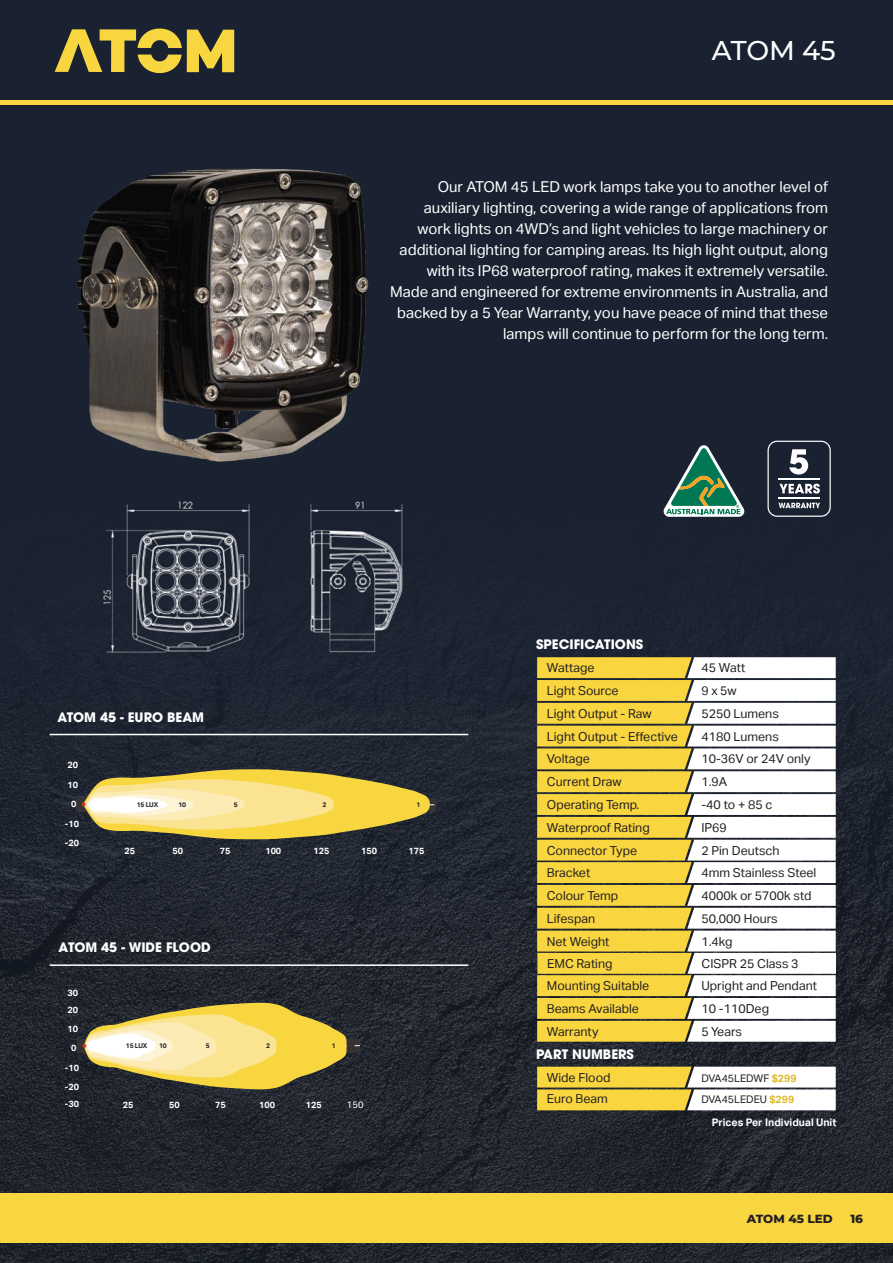
<style>
.page{position:relative;width:893px;height:1263px;background:#1a2231}
.page>*{position:absolute;margin:0;border:0;box-sizing:border-box;transform-origin:0 0}
.t1{font:500 27.15px "Montserrat";letter-spacing:-.005em;color:#fff}
.t2{font:15px/21px "Aktiv Grotesk";color:#fff;text-align:right}
.t3{font:700 13.05px "Avant Garde LT";color:#fff}
.t4{font:12.45px "Aktiv Grotesk";color:#231f20}
.t5{font:800 12px "Montserrat";color:#231f20}
.t6{font:10.5px "Aktiv Grotesk";color:#231f20}
.t7{font:700 10.5px "Aktiv Grotesk";color:#fff}
.t8{font:9.3px "Aktiv Grotesk";color:#fff}
.t9{font:700 9px/17.7px "Aktiv Grotesk";color:#fff}
.t10{font:700 6.6px "Aktiv Grotesk";letter-spacing:-.025em;color:#231f20}
.s1{font-weight:700;color:#ddba29}
</style>
<div class="page">
<img style="left:0;top:509px;width:893px;height:754px">
<div style="left:0;top:1193px;width:893px;height:50px;background:#f8d640"></div>
<hr style="left:0;top:101px;width:893px;height:4px;background:#f8d640">
<svg style="left:55px;top:29px;width:179px;height:44px"></svg>
<img style="left:85px;top:501px;width:338px;height:246px">
<img style="left:76px;top:168px;width:293px;height:294px">
<svg style="left:537px;top:1067px;width:299px;height:43px;background:#f0df97"></svg>
<svg style="left:537px;top:657px;width:299px;height:385px;background:#e8d994"></svg>
<svg style="left:82px;top:769px;width:353px;height:70px"></svg>
<svg style="left:82px;top:1003px;width:278px;height:86px"></svg>
<hr style="left:50px;top:734px;width:418px;height:1px;background:#fff">
<hr style="left:50px;top:964px;width:418px;height:2px;background:#fff">
<svg style="left:664px;top:445px;width:80px;height:72px"></svg>
<svg style="left:767px;top:441px;width:64px;height:76px"></svg>
<hr style="left:778px;top:478px;width:42px;height:2px;background:#fff">
<hr style="left:778px;top:497px;width:42px;height:2px;background:#fff">
<h1 class="t1" style="left:712px;top:32px;width:125px">ATOM 45</h1>
<p class="t2" style="left:390px;top:176px;width:440px">Our ATOM 45 LED work lamps take you to another level of auxiliary lighting, covering a wide range of applications from work lights on 4WD’s and light vehicles to large machinery or additional lighting for camping areas. Its high light output, along with its IP68 waterproof rating, makes it extremely versatile.<br>Made and engineered for extreme environments in Australia, and backed by a 5 Year Warranty, you have peace of mind that these lamps will continue to perform for the long term.</p>
<p class="t3" style="left:57px;top:708px;width:148px">ATOM 45 - EURO BEAM</p>
<p class="t9" style="left:67px;top:756px;width:12px">20</p>
<p class="t9" style="left:71px;top:795px;width:7px">0</p>
<p class="t9" style="left:67px;top:775px;width:12px">10</p>
<p class="t9" style="left:65px;top:814px;width:16px">-10</p>
<p class="t9" style="left:65px;top:834px;width:16px">-20</p>
<p class="t10" style="left:137px;top:801px;width:23px">15 LUX</p>
<p class="t10" style="left:178px;top:801px;width:9px">10</p>
<p class="t10" style="left:234px;top:801px;width:5px">5</p>
<p class="t10" style="left:322px;top:801px;width:5px">2</p>
<p class="t10" style="left:417px;top:801px;width:5px">1</p>
<p class="t9" style="left:125px;top:841px;width:12px">25</p>
<p class="t9" style="left:173px;top:841px;width:12px">50</p>
<p class="t9" style="left:220px;top:841px;width:12px">75</p>
<p class="t9" style="left:265px;top:841px;width:17px">100</p>
<p class="t9" style="left:313px;top:841px;width:17px">125</p>
<p class="t9" style="left:361px;top:841px;width:17px">150</p>
<p class="t9" style="left:408px;top:841px;width:17px">175</p>
<p class="t3" style="left:59px;top:938px;width:154px">ATOM 45 - WIDE FLOOD</p>
<p class="t9" style="left:67px;top:983px;width:12px">30</p>
<p class="t9" style="left:67px;top:1001px;width:12px">20</p>
<p class="t9" style="left:67px;top:1020px;width:12px">10</p>
<p class="t9" style="left:71px;top:1039px;width:7px">0</p>
<p class="t9" style="left:65px;top:1058px;width:16px">-10</p>
<p class="t9" style="left:65px;top:1077px;width:16px">-20 -30</p>
<p class="t10" style="left:126px;top:1042px;width:23px">15 LUX</p>
<p class="t10" style="left:159px;top:1042px;width:9px">10</p>
<p class="t10" style="left:206px;top:1042px;width:5px">5</p>
<p class="t10" style="left:266px;top:1042px;width:5px">2</p>
<p class="t10" style="left:332px;top:1042px;width:5px">1</p>
<p class="t9" style="left:123px;top:1096px;width:12px">25</p>
<p class="t9" style="left:169px;top:1096px;width:12px">50</p>
<p class="t9" style="left:215px;top:1096px;width:12px">75</p>
<p class="t9" style="left:259px;top:1096px;width:17px">100</p>
<p class="t9" style="left:306px;top:1096px;width:17px">125</p>
<p class="t8" style="left:347px;top:1099px;width:18px">150</p>
<p class="t3" style="left:536px;top:635px;width:109px">SPECIFICATIONS</p>
<p class="t4" style="left:547px;top:660px;width:49px">Wattage</p>
<p class="t4" style="left:701px;top:660px;width:46px">45 Watt</p>
<p class="t4" style="left:547px;top:683px;width:73px">Light Source</p>
<p class="t4" style="left:701px;top:683px;width:37px">9 x 5w</p>
<p class="t4" style="left:547px;top:706px;width:106px">Light Output - Raw</p>
<p class="t4" style="left:701px;top:706px;width:79px">5250 Lumens</p>
<p class="t4" style="left:547px;top:729px;width:132px">Light Output - Effective</p>
<p class="t4" style="left:701px;top:729px;width:79px">4180 Lumens</p>
<p class="t4" style="left:547px;top:752px;width:45px">Voltage</p>
<p class="t4" style="left:701px;top:752px;width:111px">10-36V or 24V only</p>
<p class="t4" style="left:547px;top:774px;width:76px">Current Draw</p>
<p class="t4" style="left:701px;top:774px;width:27px">1.9A</p>
<p class="t4" style="left:547px;top:797px;width:94px">Operating Temp.</p>
<p class="t4" style="left:701px;top:797px;width:73px">-40 to + 85 c</p>
<p class="t4" style="left:547px;top:820px;width:104px">Waterproof Rating</p>
<p class="t4" style="left:701px;top:820px;width:27px">IP69</p>
<p class="t4" style="left:547px;top:843px;width:92px">Connector Type</p>
<p class="t4" style="left:701px;top:843px;width:80px">2 Pin Deutsch</p>
<p class="t4" style="left:547px;top:865px;width:45px">Bracket</p>
<p class="t4" style="left:701px;top:865px;width:116px">4mm Stainless Steel</p>
<p class="t4" style="left:547px;top:888px;width:73px">Colour Temp</p>
<p class="t4" style="left:701px;top:888px;width:112px">4000k or 5700k std</p>
<p class="t4" style="left:547px;top:911px;width:50px">Lifespan</p>
<p class="t4" style="left:701px;top:911px;width:78px">50,000 Hours</p>
<p class="t4" style="left:547px;top:934px;width:64px">Net Weight</p>
<p class="t4" style="left:701px;top:934px;width:33px">1.4kg</p>
<p class="t4" style="left:547px;top:978px;width:104px">Mounting Suitable</p>
<p class="t4" style="left:701px;top:978px;width:117px">Upright and Pendant</p>
<p class="t4" style="left:547px;top:1001px;width:94px">Beams Available</p>
<p class="t4" style="left:701px;top:1001px;width:69px">10 -110Deg</p>
<p class="t4" style="left:547px;top:1024px;width:53px">Warranty</p>
<p class="t4" style="left:701px;top:1024px;width:42px">5 Years</p>
<p class="t4" style="left:547px;top:1070px;width:65px">Wide Flood</p>
<p class="t6" style="left:701px;top:1072px;width:97px">DVA45LEDWF <span class="s1">$299</span></p>
<p class="t4" style="left:547px;top:1091px;width:63px">Euro Beam</p>
<p class="t6" style="left:701px;top:1093px;width:94px">DVA45LEDEU <span class="s1">$299</span></p>
<p class="t4" style="left:547px;top:956px;width:67px">EMC Rating</p>
<p class="t4" style="left:702px;top:956px;width:99px">CISPR 25 Class 3</p>
<p class="t3" style="left:536px;top:1045px;width:99px">PART NUMBERS</p>
<p class="t7" style="left:712px;top:1116px;width:126px">Prices Per Individual Unit</p>
<p class="t5" style="left:747px;top:1209px;width:88px">ATOM 45 LED</p>
<p class="t5" style="left:850px;top:1209px;width:14px">16</p>
</div>
